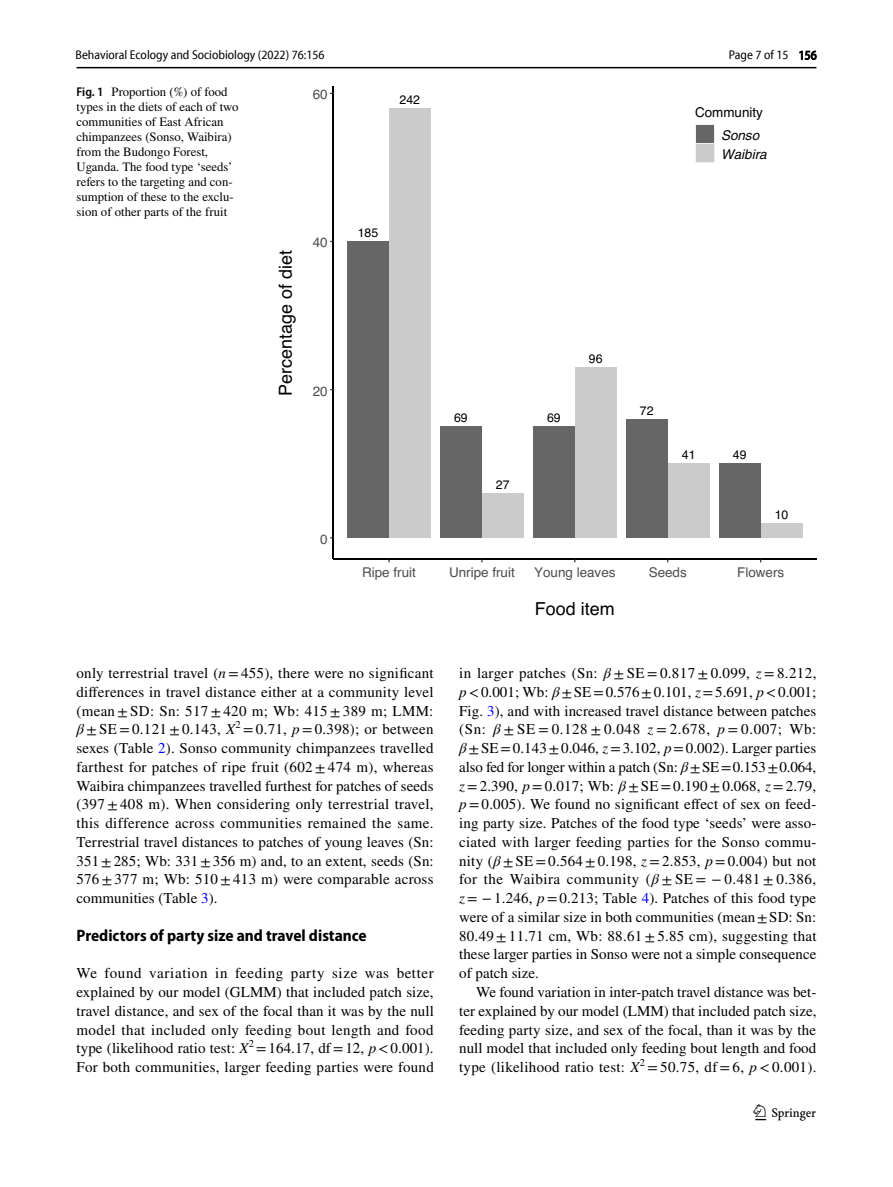
<style>
.page{position:relative;width:893px;height:1187px;background:#fff}
.page>*{position:absolute;margin:0;border:0;box-sizing:border-box;transform-origin:0 0}
.t1{font:22.5px "Springnew Regular 3";color:#000}
.t2{font:18px "Helvetica";color:#000}
.t3{font:700 semi-condensed 16.5px "Myriad Pro";color:#000}
.t4{font:15px/18.8px "STIX";letter-spacing:.015em;color:#000;text-align:justify}
.t5{font:13.5px "Helvetica";color:#4d4d4d}
.t6{font:italic 13.5px/19.4px "Helvetica";color:#000}
.t7{font:13.5px "Helvetica";color:#000}
.t8{font:12.75px/15px "STIX";color:#000}
.t9{font:semi-condensed 12.75px "Myriad Pro Unic";color:#000}
.t10{font:12.75px "Myriad Pro Unic Semi Condensed 3";color:#000}
.t11{font:12.3px "Helvetica";color:#000}
.s1{font-family:"Myriad Pro";font-weight:600;font-stretch:semi-condensed}
.s2{font-style:italic}
.s3{color:#00f}
</style>
<div class="page">
<hr style="left:77px;top:67px;width:739px;height:1px;background:#000">
<div style="left:347px;top:241px;width:42px;height:296px;background:#666"></div>
<div style="left:440px;top:426px;width:42px;height:111px;background:#666"></div>
<div style="left:533px;top:426px;width:42px;height:111px;background:#666"></div>
<div style="left:719px;top:463px;width:42px;height:74px;background:#666"></div>
<div style="left:626px;top:419px;width:42px;height:118px;background:#666"></div>
<div style="left:389px;top:108px;width:42px;height:429px;background:#cbcbcb"></div>
<div style="left:482px;top:493px;width:42px;height:44px;background:#cbcbcb"></div>
<div style="left:575px;top:367px;width:42px;height:170px;background:#cbcbcb"></div>
<div style="left:761px;top:523px;width:41px;height:14px;background:#cbcbcb"></div>
<div style="left:668px;top:463px;width:42px;height:74px;background:#cbcbcb"></div>
<hr style="left:333px;top:87px;width:1px;height:472px;background:#000">
<hr style="left:333px;top:558px;width:483px;height:2px;background:#000">
<div style="left:695px;top:124px;width:19px;height:19px;background:#f0f0f0"></div>
<div style="left:696px;top:125px;width:18px;height:18px;background:#666"></div>
<div style="left:695px;top:143px;width:19px;height:20px;background:#f0f0f0"></div>
<div style="left:696px;top:144px;width:18px;height:18px;background:#cbcbcb"></div>
<p class="t9" style="left:76px;top:50px;width:250px">Behavioral Ecology and Sociobiology (2022) 76:156</p>
<p class="t8" style="left:77px;top:85px;width:163px"><span class="s1">Fig. 1</span> Proportion (%) of food types in the diets of each of two communities of East African chimpanzees (Sonso, Waibira) from the Budongo Forest,<br>Uganda. The food type ‘seeds’ refers to the targeting and con&shy;sumption of these to the exclu&shy;sion of other parts of the fruit</p>
<p class="t5" style="left:313px;top:84px;width:16px">60</p>
<p class="t2" style="left:272px;top:396px;width:147px;rotate:-90deg">Percentage of diet</p>
<p class="t5" style="left:313px;top:232px;width:16px">40</p>
<p class="t5" style="left:313px;top:380px;width:16px">20</p>
<p class="t5" style="left:320px;top:528px;width:9px">0</p>
<p class="t11" style="left:400px;top:90px;width:22px">242</p>
<p class="t11" style="left:358px;top:223px;width:22px">185</p>
<p class="t10" style="left:729px;top:50px;width:90px">Page 7 of 15 156</p>
<p class="t7" style="left:695px;top:102px;width:69px">Community</p>
<p class="t6" style="left:721px;top:125px;width:47px">Sonso<br>Waibira</p>
<p class="t11" style="left:454px;top:408px;width:15px">69</p>
<p class="t11" style="left:547px;top:408px;width:15px">69</p>
<p class="t11" style="left:496px;top:475px;width:15px">27</p>
<p class="t11" style="left:589px;top:349px;width:15px">96</p>
<p class="t11" style="left:640px;top:401px;width:15px">72</p>
<p class="t11" style="left:682px;top:445px;width:15px">41</p>
<p class="t11" style="left:733px;top:445px;width:15px">49</p>
<p class="t11" style="left:775px;top:504px;width:15px">10</p>
<p class="t5" style="left:362px;top:561px;width:55px">Ripe fruit</p>
<p class="t5" style="left:449px;top:561px;width:67px">Unripe fruit</p>
<p class="t5" style="left:534px;top:561px;width:83px">Young leaves</p>
<p class="t5" style="left:649px;top:561px;width:40px">Seeds</p>
<p class="t5" style="left:737px;top:561px;width:49px">Flowers</p>
<p class="t2" style="left:535px;top:594px;width:81px">Food item</p>
<p class="t4" style="left:76px;top:664px;width:359px">only terrestrial travel (<span class="s2">n</span>=455), there were no significant differences in travel distance either at a community level (mean±SD: Sn: 517±420 m; Wb: 415±389 m; LMM: <span class="s2">β</span>±SE=0.121±0.143, <span class="s2">X</span><sup>2</sup> =0.71, <span class="s2">p</span>=0.398); or between sexes (Table <span class="s3">2</span>). Sonso community chimpanzees travelled farthest for patches of ripe fruit (602±474 m), whereas Waibira chimpanzees travelled furthest for patches of seeds (397±408 m). When considering only terrestrial travel, this difference across communities remained the same.<br>Terrestrial travel distances to patches of young leaves (Sn:<br>351±285; Wb: 331±356 m) and, to an extent, seeds (Sn:<br>576±377 m; Wb: 510±413 m) were comparable across communities (Table <span class="s3">3</span>).</p>
<p class="t3" style="left:77px;top:925px;width:292px">Predictors of party size and travel distance</p>
<p class="t4" style="left:77px;top:964px;width:359px">We found variation in feeding party size was better explained by our model (GLMM) that included patch size, travel distance, and sex of the focal than it was by the null model that included only feeding bout length and food type (likelihood ratio test: <span class="s2">X</span><sup>2</sup> =164.17, df=12, <span class="s2">p</span>&lt;0.001).<br>For both communities, larger feeding parties were found</p>
<p class="t4" style="left:459px;top:664px;width:359px">in larger patches (Sn: <span class="s2">β</span> ± SE = 0.817 ± 0.099, <span class="s2">z</span> = 8.212, <span class="s2">p</span>&lt;0.001; Wb: <span class="s2">β</span>±SE=0.576±0.101, <span class="s2">z</span>=5.691, <span class="s2">p</span>&lt;0.001; Fig. <span class="s3">3</span>), and with increased travel distance between patches (Sn: <span class="s2">β</span> ± SE = 0.128 ± 0.048 <span class="s2">z</span> = 2.678, <span class="s2">p</span> = 0.007; Wb: <span class="s2">β</span>±SE=0.143±0.046, <span class="s2">z</span>=3.102, <span class="s2">p</span>=0.002). Larger parties also fed for longer within a patch (Sn: <span class="s2">β</span>±SE=0.153±0.064, <span class="s2">z</span>=2.390, <span class="s2">p</span>=0.017; Wb: <span class="s2">β</span>±SE=0.190±0.068, <span class="s2">z</span>=2.79, <span class="s2">p</span>=0.005). We found no significant effect of sex on feed&shy;ing party size. Patches of the food type ‘seeds’ were asso&shy;ciated with larger feeding parties for the Sonso commu&shy;nity (<span class="s2">β</span>±SE=0.564±0.198, <span class="s2">z</span>=2.853, <span class="s2">p</span>=0.004) but not for the Waibira community (<span class="s2">β</span> ± SE = − 0.481 ± 0.386, <span class="s2">z</span>= −1.246, <span class="s2">p</span>=0.213; Table <span class="s3">4</span>). Patches of this food type were of a similar size in both communities (mean±SD: Sn:<br>80.49±11.71 cm, Wb: 88.61±5.85 cm), suggesting that these larger parties in Sonso were not a simple consequence of patch size.</p>
<p class="t4" style="left:459px;top:983px;width:359px;text-indent:17px">We found variation in inter-patch travel distance was bet&shy;ter explained by our model (LMM) that included patch size, feeding party size, and sex of the focal, than it was by the null model that included only feeding bout length and food type (likelihood ratio test: <span class="s2">X</span><sup>2</sup> =50.75, df=6, <span class="s2">p</span>&lt;0.001).</p>
<h1 class="t1" style="left:755px;top:1104px;width:62px">1 3</h1>
</div>
